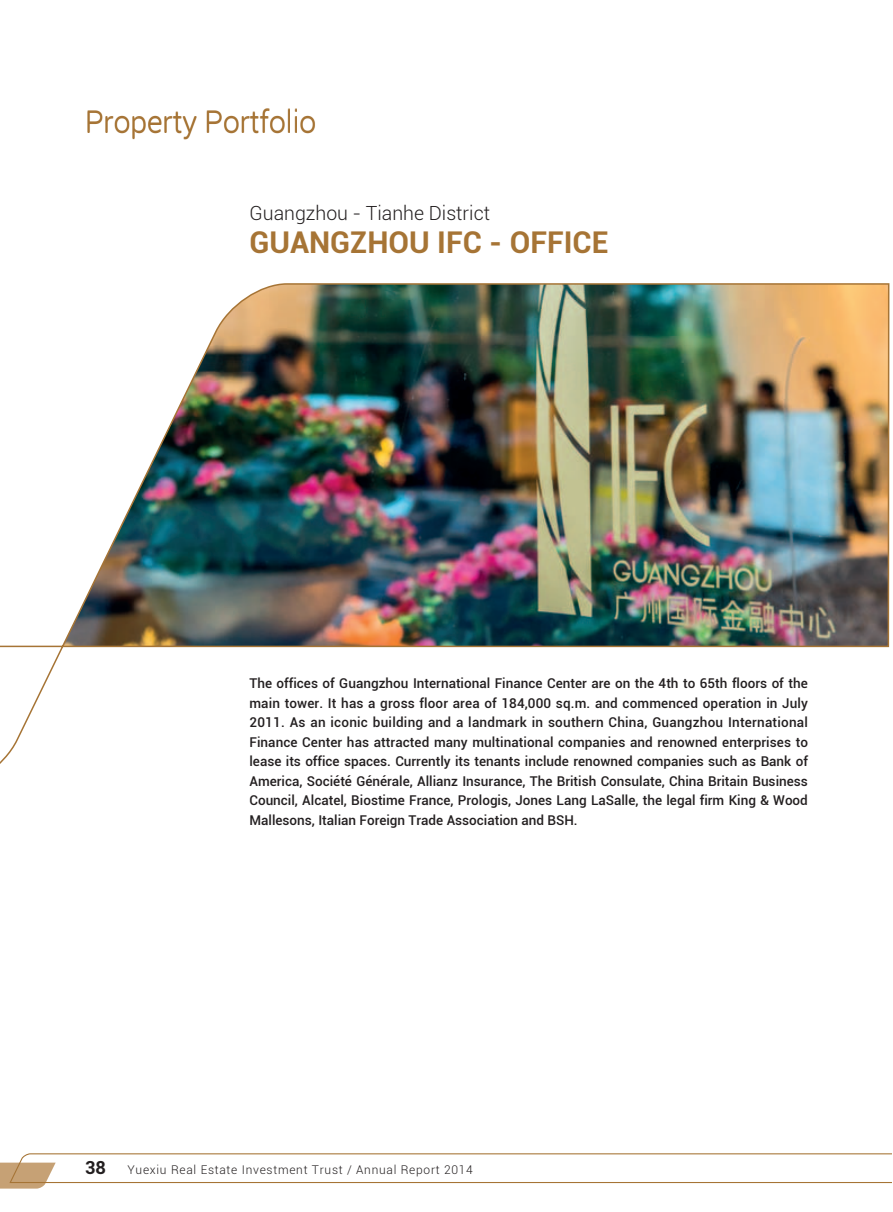
<style>
.page{position:relative;width:893px;height:1212px;background:#fff}
.page>*{position:absolute;margin:0;border:0;box-sizing:border-box;transform-origin:0 0}
.t1{font:700 30px "Roboto";color:#a67435}
.t2{font:300 30px "Roboto";color:#a67435}
.t3{font:300 19.5px "Roboto";color:#231f20}
._1__內文{font:500 13.5px/19.5px "Roboto";color:#231f20;text-align:justify}
.t4{font:300 12px "Roboto";letter-spacing:.06em;color:#231f20}
.s1{font-weight:700;font-size:18px}
</style>
<div class="page">
<svg style="left:0;top:1153px;width:892px;height:35px"></svg>
<img style="left:0;top:283px;width:890px;height:481px">
<p class="t2" style="left:85px;top:101px;width:233px">Property Portfolio</p>
<p class="t3" style="left:249px;top:199px;width:242px">Guangzhou - Tianhe District</p>
<p class="t1" style="left:249px;top:221px;width:360px">GUANGZHOU IFC - OFFICE</p>
<p class="_1__內文" style="left:249px;top:673px;width:560px">The offices of Guangzhou International Finance Center are on the 4th to 65th floors of the main tower. It has a gross floor area of 184,000 sq.m. and commenced operation in July 2011. As an iconic building and a landmark in southern China, Guangzhou International Finance Center has attracted many multinational companies and renowned enterprises to lease its office spaces. Currently its tenants include renowned companies such as Bank of America, Société Générale, Allianz Insurance, The British Consulate, China Britain Business Council, Alcatel, Biostime France, Prologis, Jones Lang LaSalle, the legal firm King &amp; Wood Mallesons, Italian Foreign Trade Association and BSH.</p>
<p class="t4" style="left:85px;top:1161px;width:389px"><span class="s1">38</span> Yuexiu Real Estate Investment Trust / Annual Report 2014</p>
</div>
